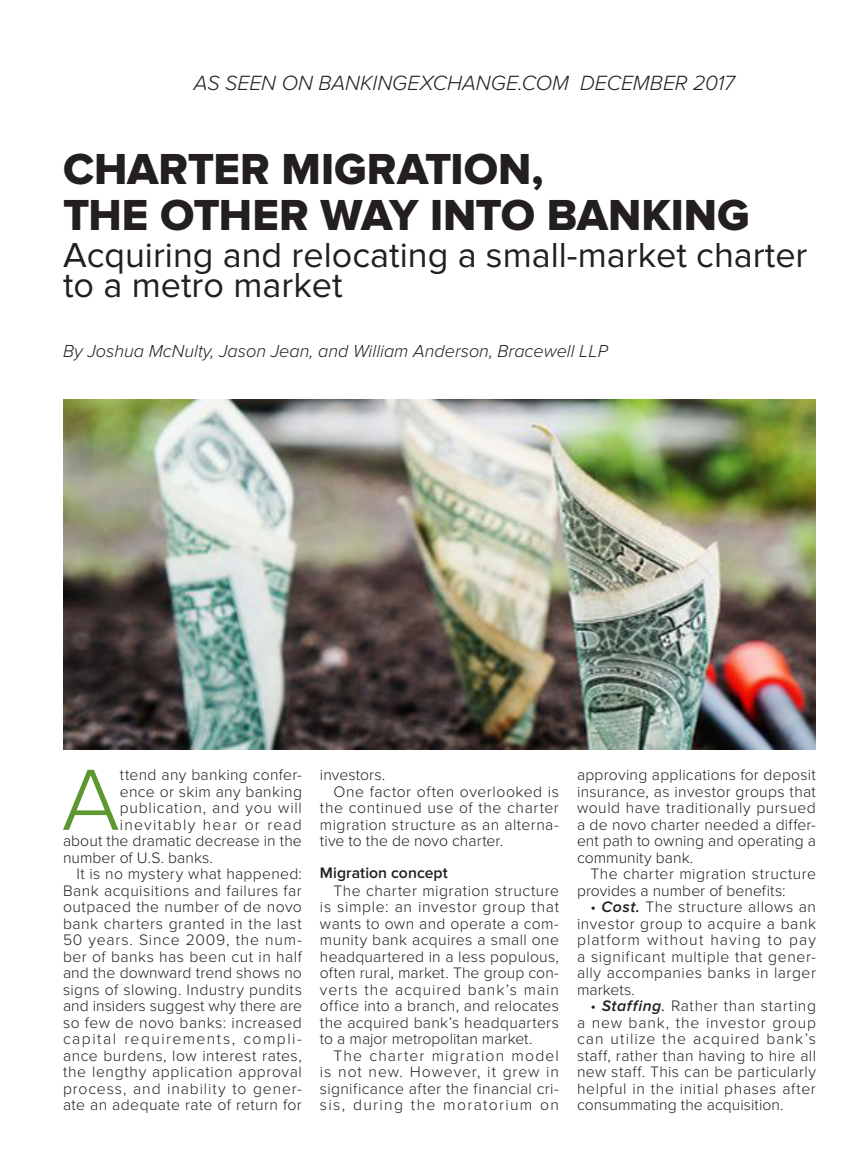
<style>
.page{position:relative;width:864px;height:1175px;background:#fff}
.page>*{position:absolute;margin:0;border:0;box-sizing:border-box;transform-origin:0 0}
.Body-_Drop_cap{font:300 90px "Proxima Nova";color:#5c9731}
.HEAD{font:45px "Proxima Nova Extrabld";color:#231f20}
.Deck{font:36px/30px "Proxima Nova";color:#231f20}
.t1{font:italic 300 21.3px "Proxima Nova";letter-spacing:-.005em;color:#231f20}
.Deck-2{font:italic 300 18px "Proxima Nova";color:#231f20}
.Body-_Indent{font:300 15.75px/16.5px "Proxima Nova";letter-spacing:.02em;color:#231f20;text-align:justify}
.Body-_Drop_cap-2{font:300 15.75px "Proxima Nova";color:#231f20}
.Body-_Drop_cap-3{font:300 15.75px "Proxima Nova";letter-spacing:.02em;color:#231f20}
.Body-_Drop_cap-4{font:300 15.75px "Proxima Nova";letter-spacing:.045em;color:#231f20}
.Body-_Drop_cap-5{font:300 15.75px "Proxima Nova";letter-spacing:.075em;color:#231f20}
.Body-_Subhead{font:600 15.75px "Proxima Nova";letter-spacing:.005em;color:#231f20}
.Body-_Indent-2{font:300 15.75px "Proxima Nova";color:#231f20}
.s1{font-weight:600;font-style:italic}
.s2{font-weight:400;font-style:italic}
</style>
<div class="page">
<img style="left:63px;top:399px;width:753px;height:350px">
<p class="t1" style="left:194px;top:71px;width:543px">AS SEEN ON BANKINGEXCHANGE.COM DECEMBER 2017</p>
<p class="HEAD" style="left:63px;top:143px;width:482px">CHARTER MIGRATION,</p>
<p class="HEAD" style="left:63px;top:189px;width:688px">THE OTHER WAY INTO BANKING</p>
<p class="Deck" style="left:63px;top:240px;width:746px">Acquiring and relocating a small-market charter to a metro market</p>
<p class="Deck-2" style="left:63px;top:341px;width:547px">By Joshua McNulty, Jason Jean, and William Anderson, Bracewell LLP</p>
<p class="Body-_Drop_cap" style="left:62px;top:748px;width:60px">A</p>
<p class="Body-_Drop_cap-3" style="left:120px;top:766px;width:184px">ttend any banking confer-</p>
<p class="Body-_Drop_cap-3" style="left:120px;top:782px;width:184px">ence or skim any banking</p>
<p class="Body-_Drop_cap-4" style="left:120px;top:799px;width:184px">publication, and you will</p>
<p class="Body-_Drop_cap-5" style="left:120px;top:815px;width:184px">inevitably hear or read</p>
<p class="Body-_Drop_cap-2" style="left:63px;top:832px;width:240px">about the dramatic decrease in the</p>
<p class="Body-_Drop_cap-2" style="left:63px;top:848px;width:152px">number of U.S. banks.</p>
<p class="Body-_Indent" style="left:63px;top:866px;width:241px;text-indent:14px">It is no mystery what happened:<br>Bank acquisitions and failures far outpaced the number of de novo bank charters granted in the last 50 years. Since 2009, the num&shy;ber of banks has been cut in half and the downward trend shows no signs of slowing. Industry pundits and insiders suggest why there are so few de novo banks: increased capital requirements, compli&shy;ance burdens, low interest rates, the lengthy application approval process, and inability to gener&shy;ate an adequate rate of return for</p>
<p class="Body-_Indent-2" style="left:320px;top:766px;width:67px">investors.</p>
<p class="Body-_Indent" style="left:320px;top:783px;width:241px;text-indent:14px">One factor often overlooked is the continued use of the charter migration structure as an alterna&shy;tive to the de novo charter.</p>
<p class="Body-_Subhead" style="left:320px;top:863px;width:129px">Migration concept</p>
<p class="Body-_Indent" style="left:320px;top:882px;width:241px;text-indent:14px">The charter migration structure is simple: an investor group that wants to own and operate a com&shy;munity bank acquires a small one headquartered in a less populous, often rural, market. The group con&shy;verts the acquired bank’s main office into a branch, and relocates the acquired bank’s headquarters to a major metropolitan market.</p>
<p class="Body-_Indent" style="left:320px;top:1047px;width:241px;text-indent:14px">The charter migration model is not new. However, it grew in significance after the financial cri&shy;sis, during the moratorium on</p>
<p class="Body-_Indent" style="left:577px;top:767px;width:241px">approving applications for deposit insurance, as investor groups that would have traditionally pursued a de novo charter needed a differ&shy;ent path to owning and operating a community bank.</p>
<p class="Body-_Indent" style="left:577px;top:866px;width:240px;text-indent:14px">The charter migration structure provides a number of benefits:</p>
<p class="Body-_Indent" style="left:577px;top:899px;width:241px;text-indent:14px">• <span class="s1">Cost.</span> The structure allows an investor group to acquire a bank platform without having to pay a significant multiple that gener&shy;ally accompanies banks in larger markets.</p>
<p class="Body-_Indent" style="left:577px;top:998px;width:241px;text-indent:14px">• <span class="s1">Staffing</span><span class="s2">.</span> Rather than starting a new bank, the investor group can utilize the acquired bank’s staff, rather than having to hire all new staff. This can be particularly helpful in the initial phases after consummating the acquisition.</p>
</div>
